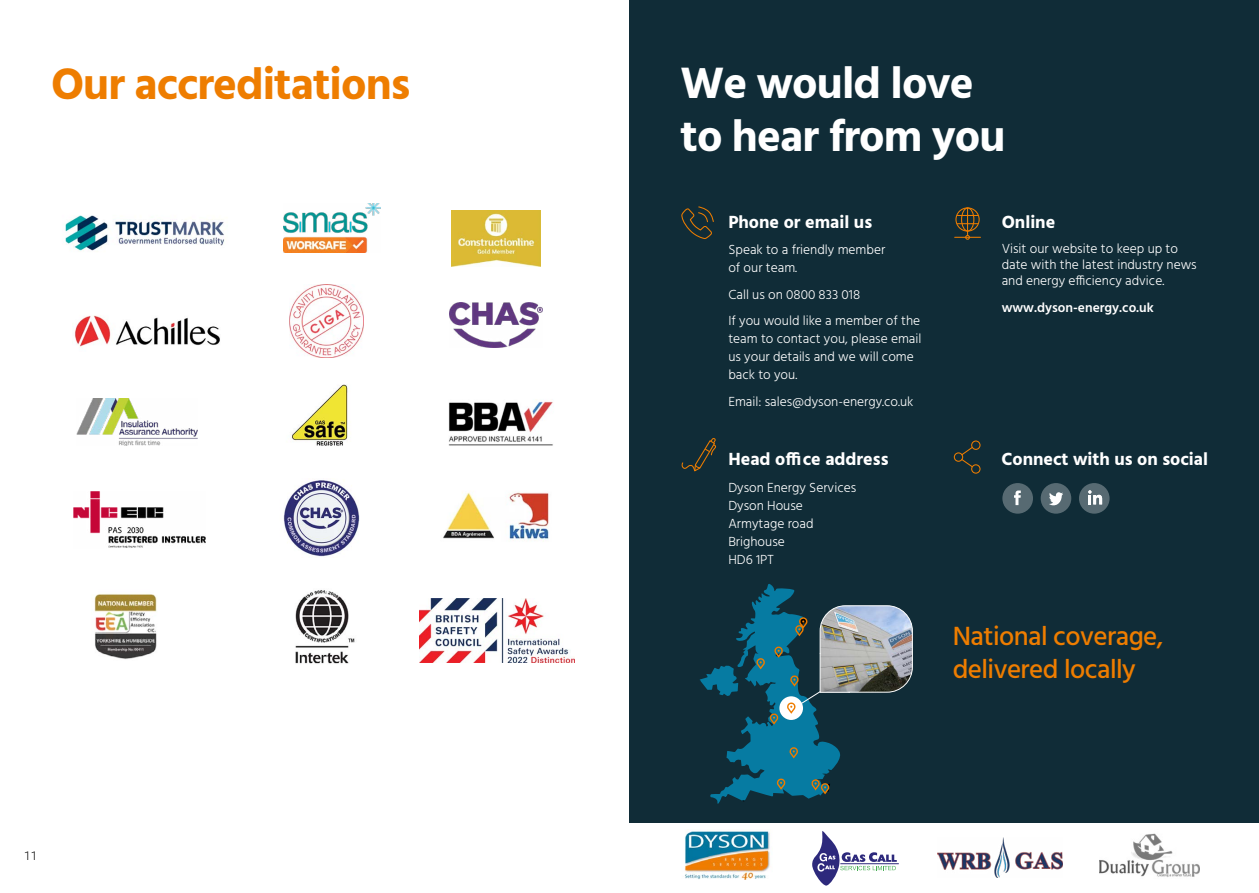
<style>
.page{position:relative;width:1259px;height:893px;background:#fff}
.page>*{position:absolute;margin:0;border:0;box-sizing:border-box;transform-origin:0 0}
.t1{font:700 45px/52.5px "Hind";letter-spacing:-.02em;color:#fff}
.t2{font:700 45px "Hind";letter-spacing:-.02em;color:#ee7d00}
.t3{font:500 27px/33px "Hind";letter-spacing:-.02em;color:#ee7d00}
.t4{font:700 18px "Hind";color:#fff}
.t5{font:300 13.5px/18px "Hind";color:#fff}
.t6{font:600 13.5px "Hind";color:#fff}
.t7{font:300 12px "Roboto";color:#000}
</style>
<div class="page">
<div style="left:630px;top:0;width:629px;height:867px;background:#102c37"></div>
<svg style="left:954px;top:208px;width:26px;height:32px"></svg>
<div style="left:955px;top:207px;width:24px;height:25px;border:1px solid #ee7d00;border-radius:50%"></div>
<div style="left:961px;top:207px;width:13px;height:24px;border:1px solid #ee7d00;border-radius:50%"></div>
<svg style="left:681px;top:206px;width:33px;height:33px"></svg>
<svg style="left:682px;top:438px;width:34px;height:34px"></svg>
<svg style="left:699px;top:584px;width:214px;height:220px"></svg>
<div style="left:1040px;top:483px;width:31px;height:31px;background:#576a72;border-radius:50%"></div>
<svg style="left:1049px;top:492px;width:14px;height:14px"></svg>
<div style="left:1079px;top:483px;width:30px;height:31px;background:#576a72;border-radius:50%"></div>
<svg style="left:1088px;top:490px;width:14px;height:14px"></svg>
<div style="left:1002px;top:483px;width:31px;height:31px;background:#576a72;border-radius:50%"></div>
<svg style="left:1014px;top:490px;width:6px;height:15px"></svg>
<div style="left:954px;top:452px;width:9px;height:10px;border:1px solid #ee7d00;border-radius:50%"></div>
<div style="left:971px;top:464px;width:9px;height:10px;border:1px solid #ee7d00;border-radius:50%"></div>
<div style="left:971px;top:440px;width:9px;height:10px;border:1px solid #ee7d00;border-radius:50%"></div>
<svg style="left:960px;top:446px;width:14px;height:22px"></svg>
<div style="left:629px;top:824px;width:630px;height:69px;background:#fff"></div>
<img style="left:685px;top:831px;width:85px;height:49px">
<hr style="left:840px;top:863px;width:59px;height:1px;background:#2d297c">
<svg style="left:812px;top:831px;width:84px;height:54px"></svg>
<img style="left:937px;top:837px;width:125px;height:41px">
<img style="left:1099px;top:833px;width:100px;height:44px">
<img style="left:65px;top:215px;width:160px;height:36px">
<img style="left:451px;top:210px;width:89px;height:56px">
<img style="left:291px;top:384px;width:58px;height:62px">
<img style="left:77px;top:399px;width:120px;height:46px">
<img style="left:295px;top:590px;width:60px;height:74px">
<img style="left:73px;top:491px;width:133px;height:57px">
<img style="left:448px;top:401px;width:105px;height:45px">
<img style="left:283px;top:203px;width:98px;height:49px">
<img style="left:94px;top:594px;width:63px;height:65px">
<img style="left:443px;top:492px;width:106px;height:48px">
<img style="left:74px;top:315px;width:146px;height:33px">
<img style="left:283px;top:480px;width:77px;height:77px">
<img style="left:449px;top:302px;width:93px;height:46px">
<img style="left:289px;top:284px;width:74px;height:74px">
<img style="left:420px;top:598px;width:155px;height:64px">
<h1 class="t2" style="left:51px;top:57px;width:361px">Our accreditations</h1>
<p class="t7" style="left:24px;top:847px;width:15px">11</p>
<h1 class="t1" style="left:680px;top:56px;width:327px">We would love to hear from you</h1>
<h3 class="t4" style="left:728px;top:211px;width:145px">Phone or email us</h3>
<p class="t5" style="left:728px;top:242px;width:158px">Speak to a friendly member of our team.</p>
<p class="t5" style="left:728px;top:282px;width:193px;line-height:26.5px">Call us on 0800 833 018<br>If you would like a member of the</p>
<p class="t5" style="left:728px;top:331px;width:195px">team to contact you, please email us your details and we will come back to you.</p>
<p class="t5" style="left:728px;top:393px;width:186px">Email: sales@dyson-energy.co.uk</p>
<h3 class="t4" style="left:728px;top:449px;width:162px">Head office address</h3>
<p class="t5" style="left:728px;top:479px;width:129px">Dyson Energy Services<br>Dyson House<br>Armytage road<br>Brighouse<br>HD6 1PT</p>
<h3 class="t4" style="left:1001px;top:211px;width:55px">Online</h3>
<p class="t5" style="left:1001px;top:241px;width:197px;line-height:16.2px">Visit our website to keep up to date with the latest industry news and energy efficiency advice.</p>
<p class="t6" style="left:1001px;top:298px;width:154px">www.dyson-energy.co.uk</p>
<h3 class="t4" style="left:1001px;top:448px;width:208px">Connect with us on social</h3>
<h2 class="t3" style="left:952px;top:621px;width:212px">National coverage, delivered locally</h2>
</div>
